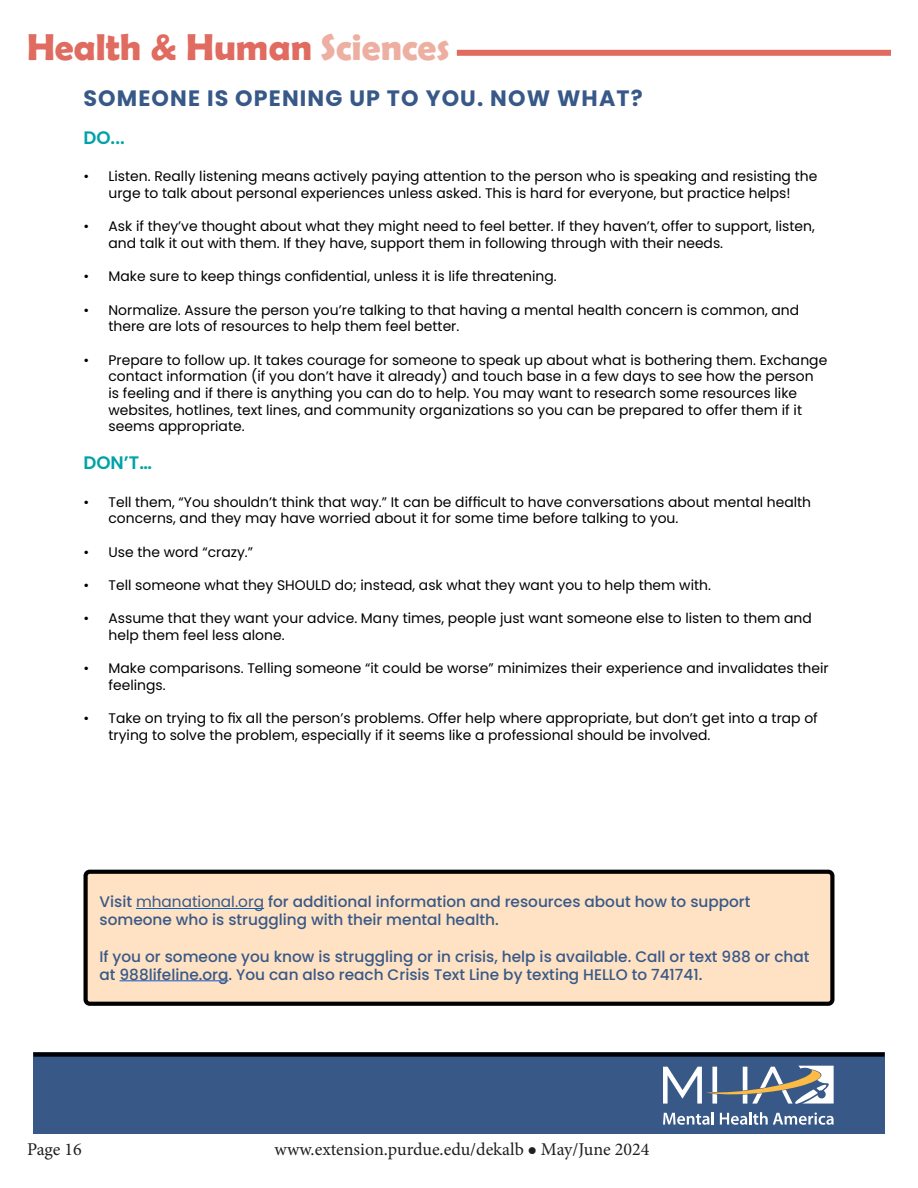
<style>
.page{position:relative;width:918px;height:1188px;background:#fff}
.page>*{position:absolute;margin:0;border:0;box-sizing:border-box;transform-origin:0 0}
.t1{font:700 37.5px "Berlin Sans FB Demi";color:#e06b60}
.t2{font:700 22.2px "Poppins";letter-spacing:.05em;color:#385988}
.t3{font:600 18.15px "Poppins";color:#00a2a9}
.t4{font:18px "Minion Pro";color:#231f20}
.t5{font:500 15.3px/18.1px "Poppins";color:#385988}
.t6{font:13.95px/16.6px "Poppins";color:#000}
.s1{color:#edafa2}
.s2{font-weight:400}
</style>
<div class="page">
<div style="left:457px;top:50px;width:434px;height:6px;background:#e06b60"></div>
<div style="left:33px;top:1053px;width:852px;height:81px;background:#385988"></div>
<svg style="left:663px;top:1066px;width:171px;height:38px"></svg>
<svg style="left:663px;top:1112px;width:51px;height:13px"></svg>
<svg style="left:720px;top:1112px;width:114px;height:13px"></svg>
<svg style="left:33px;top:1053px;width:852px;height:4px;background:#04070b"></svg>
<div style="left:86px;top:872px;width:746px;height:132px;background:#ffe2c3;border-radius:4px"></div>
<div style="left:84px;top:870px;width:750px;height:136px;border:4px solid #000;border-radius:4px"></div>
<hr style="left:136px;top:908px;width:128px;height:1px;background:#0563c1">
<hr style="left:120px;top:980px;width:109px;height:1px;background:#15c">
<h1 class="t1" style="left:27px;top:26px;width:424px">Health &amp; Human <span class="s1">Sciences</span></h1>
<p class="t2" style="left:84px;top:85px;width:561px">SOMEONE IS OPENING UP TO YOU. NOW WHAT?</p>
<p class="t3" style="left:84px;top:127px;width:43px">DO...</p>
<p class="t6" style="left:84px;top:168px;width:735px;text-align:center">• Listen. Really listening means actively paying attention to the person who is speaking and resisting the urge to talk about personal experiences unless asked. This is hard for everyone, but practice helps!</p>
<p class="t6" style="left:109px;top:218px;width:708px;text-indent:-25px">• Ask if they’ve thought about what they might need to feel better. If they haven’t, offer to support, listen, and talk it out with them. If they have, support them in following through with their needs.</p>
<p class="t6" style="left:84px;top:268px;width:475px">• Make sure to keep things confidential, unless it is life threatening.</p>
<p class="t6" style="left:109px;top:301px;width:692px;text-indent:-25px">• Normalize. Assure the person you’re talking to that having a mental health concern is common, and there are lots of resources to help them feel better.</p>
<p class="t6" style="left:109px;top:352px;width:720px;text-indent:-25px">• Prepare to follow up. It takes courage for someone to speak up about what is bothering them. Exchange contact information (if you don’t have it already) and touch base in a few days to see how the person is feeling and if there is anything you can do to help. You may want to research some resources like websites, hotlines, text lines, and community organizations so you can be prepared to offer them if it seems appropriate.</p>
<p class="t3" style="left:84px;top:452px;width:70px">DON’T…</p>
<p class="t6" style="left:109px;top:493px;width:704px;text-indent:-25px">• Tell them, “You shouldn’t think that way.” It can be difficult to have conversations about mental health concerns, and they may have worried about it for some time before talking to you.</p>
<p class="t6" style="left:84px;top:543px;width:171px">• Use the word “crazy.”</p>
<p class="t6" style="left:84px;top:577px;width:629px">• Tell someone what they SHOULD do; instead, ask what they want you to help them with.</p>
<p class="t6" style="left:109px;top:610px;width:705px;text-indent:-25px">• Assume that they want your advice. Many times, people just want someone else to listen to them and help them feel less alone.</p>
<p class="t6" style="left:109px;top:660px;width:722px;text-indent:-25px">• Make comparisons. Telling someone “it could be worse” minimizes their experience and invalidates their feelings.</p>
<p class="t6" style="left:109px;top:710px;width:711px;text-indent:-25px">• Take on trying to fix all the person’s problems. Offer help where appropriate, but don’t get into a trap of trying to solve the problem, especially if it seems like a professional should be involved.</p>
<p class="t5" style="left:100px;top:893px;width:653px">Visit <span class="s2">mhanational.org</span> for additional information and resources about how to support someone who is struggling with their mental health.</p>
<p class="t5" style="left:100px;top:947px;width:712px">If you or someone you know is struggling or in crisis, help is available. Call or text 988 or chat at 988lifeline.org. You can also reach Crisis Text Line by texting HELLO to 741741.</p>
<p class="t4" style="left:27px;top:1137px;width:56px">Page 16</p>
<p class="t4" style="left:275px;top:1137px;width:376px">www.extension.purdue.edu/dekalb ● May/June 2024</p>
</div>
